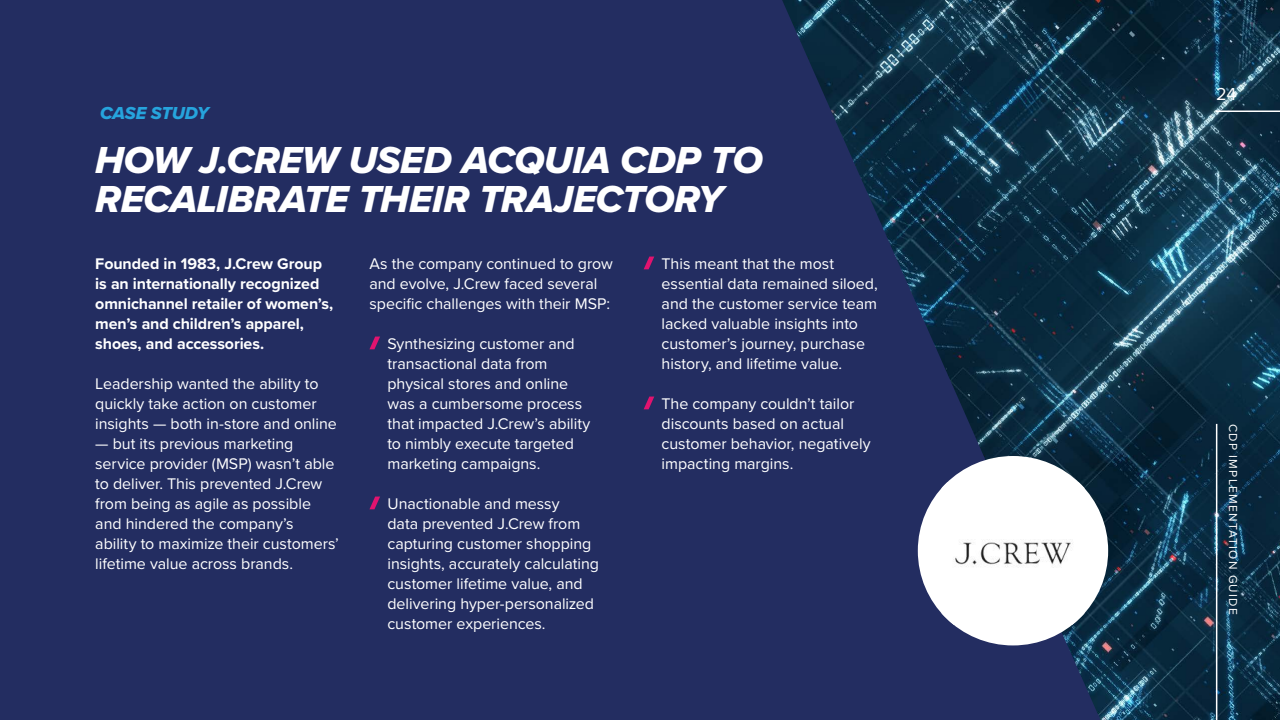
<style>
.page{position:relative;width:1280px;height:720px;background:#fff}
.page>*{position:absolute;margin:0;border:0;box-sizing:border-box;transform-origin:0 0}
.t1{font:39px/39px "Proxima Nova Extrabld It";letter-spacing:-.005em;color:#fff}
.t2{font:18px "Proxima Nova Extrabld It";letter-spacing:-.01em;color:#26a4dd}
.t3{font:18px "Proxima Nova";color:#fff}
.t4{font:16px/20px "Proxima Nova";letter-spacing:-.005em;color:#fff}
.t5{font:700 16px/20px "Proxima Nova";letter-spacing:-.005em;color:#fff}
.t6{font:12px "Proxima Nova";letter-spacing:.1em;color:#fff}
</style>
<div class="page">
<div style="left:0;top:0;width:782px;height:720px;background:#232d61"></div>
<svg style="left:369px;top:337px;width:11px;height:12px"></svg>
<svg style="left:369px;top:497px;width:11px;height:12px"></svg>
<svg style="left:644px;top:257px;width:10px;height:12px"></svg>
<svg style="left:644px;top:397px;width:10px;height:12px"></svg>
<img style="left:782px;top:0;width:498px;height:720px">
<div style="left:918px;top:456px;width:190px;height:189px;background:#fff;border-radius:50%"></div>
<img style="left:942px;top:482px;width:142px;height:143px">
<hr style="left:1216px;top:110px;width:64px;height:2px;background:#fff">
<hr style="left:1216px;top:424px;width:1px;height:296px;background:#fff">
<p class="t2" style="left:100px;top:99px;width:110px">CASE STUDY</p>
<h1 class="t1" style="left:95px;top:139px;width:669px">HOW J.CREW USED ACQUIA CDP TO<br>RECALIBRATE THEIR TRAJECTORY</h1>
<p class="t5" style="left:95px;top:253px;width:239px">Founded in 1983, J.Crew Group is an internationally recognized omnichannel retailer of women’s, men’s and children’s apparel, shoes, and accessories.</p>
<p class="t4" style="left:95px;top:374px;width:243px">Leadership wanted the ability to quickly take action on customer insights — both in-store and online</p>
<p class="t4" style="left:95px;top:434px;width:245px">— but its previous marketing service provider (MSP) wasn’t able to deliver. This prevented J.Crew from being as agile as possible and hindered the company’s ability to maximize their customers’ lifetime value across brands.</p>
<p class="t4" style="left:369px;top:254px;width:245px">As the company continued to grow and evolve, J.Crew faced several specific challenges with their MSP:</p>
<p class="t4" style="left:387px;top:334px;width:205px">Synthesizing customer and transactional data from physical stores and online was a cumbersome process that impacted J.Crew’s ability to nimbly execute targeted marketing campaigns.</p>
<p class="t4" style="left:387px;top:494px;width:213px">Unactionable and messy<br>data prevented J.Crew from capturing customer shopping insights, accurately calculating customer lifetime value, and delivering hyper-personalized customer experiences.</p>
<p class="t4" style="left:662px;top:254px;width:218px">This meant that the most essential data remained siloed, and the customer service team lacked valuable insights into customer’s journey, purchase history, and lifetime value.</p>
<p class="t4" style="left:662px;top:394px;width:210px">The company couldn’t tailor discounts based on actual customer behavior, negatively impacting margins.</p>
<p class="t3" style="left:1216px;top:83px;width:22px">24</p>
<p class="t6" style="left:1240px;top:424px;width:192px;rotate:90deg">CDP IMPLEMENTATION GUIDE</p>
</div>
